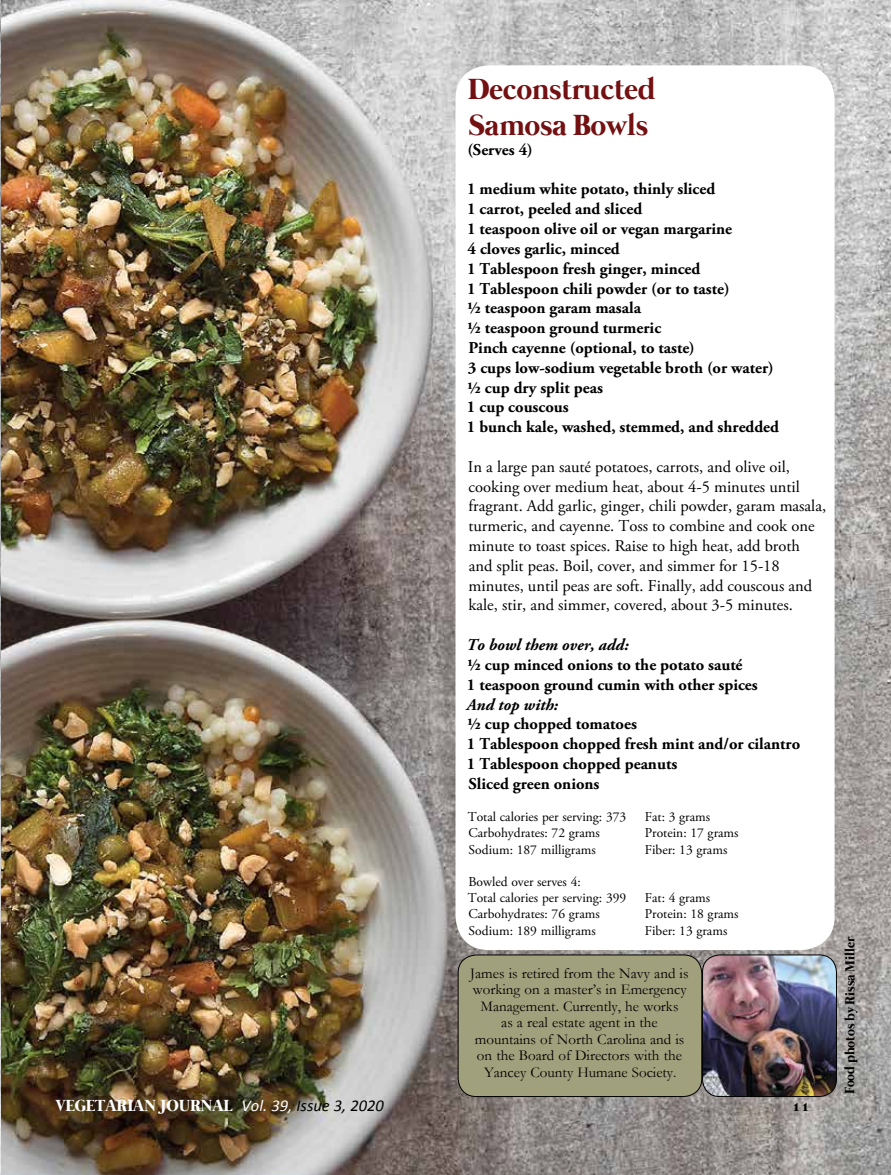
<style>
.page{position:relative;width:891px;height:1175px;background:#fff}
.page>*{position:absolute;margin:0;border:0;box-sizing:border-box;transform-origin:0 0}
.t1{font:700 30px/36px "Mermaid";color:#731012}
.t2{font:700 16.5px/19.8px "Adobe Garamond Pro";color:#000}
.t3{font:16.5px/19.8px "Adobe Garamond Pro";color:#000}
.t4{font:italic 16.5px "Calibri";color:#000}
.t5{font:700 16.5px "Mermaid";color:#fff}
.t6{font:italic 700 16.5px "Adobe Garamond Pro";color:#000}
.t7{font:700 16.5px "Mermaid";color:#000}
.t8{font:15px/16.5px "Garamond";color:#000;text-align:center}
.t9{font:13.5px/16.2px "Adobe Garamond Pro";color:#000}
.t10{font:700 13.5px "Mermaid";letter-spacing:-.005em;color:#000}
.s1{font-family:"Calibri";font-weight:400;font-style:italic}
.s2{font-family:"Calibri";font-weight:400;font-style:italic;color:#000}
.s3{font-family:"Mermaid";font-weight:700;font-style:normal}
</style>
<div class="page">
<img style="left:0;top:0;width:891px;height:1174px">
<div style="left:458px;top:955px;width:244px;height:141px;background:#a1a07c;border-radius:18px"></div>
<div style="left:458px;top:954px;width:244px;height:142px;border:1px solid #000;border-radius:18px"></div>
<img style="left:703px;top:955px;width:133px;height:141px">
<div style="left:702px;top:954px;width:135px;height:142px;border:1px solid #000;border-radius:17px"></div>
<div style="left:456px;top:65px;width:379px;height:885px;background:#fff;border-radius:33px"></div>
<h1 class="t1" style="left:468px;top:73px;width:189px">Deconstructed<br>Samosa Bowls</h1>
<p class="t2" style="left:467px;top:140px;width:67px">(Serves 4)</p>
<p class="t2" style="left:467px;top:180px;width:314px">1 medium white potato, thinly sliced<br>1 carrot, peeled and sliced<br>1 teaspoon olive oil or vegan margarine<br>4 cloves garlic, minced<br>1 Tablespoon fresh ginger, minced<br>1 Tablespoon chili powder (or to taste)<br>1/2 teaspoon garam masala<br>1/2 teaspoon ground turmeric<br>Pinch cayenne (optional, to taste)<br>3 cups low-sodium vegetable broth (or water)<br>1/2 cup dry split peas<br>1 cup couscous<br>1 bunch kale, washed, stemmed, and shredded</p>
<p class="t3" style="left:468px;top:457px;width:360px">In a large pan sauté potatoes, carrots, and olive oil, cooking over medium heat, about 4-5 minutes until fragrant. Add garlic, ginger, chili powder, garam masala, turmeric, and cayenne. Toss to combine and cook one minute to toast spices. Raise to high heat, add broth and split peas. Boil, cover, and simmer for 15-18 minutes, until peas are soft. Finally, add couscous and kale, stir, and simmer, covered, about 3-5 minutes.</p>
<p class="t6" style="left:466px;top:635px;width:164px">To bowl them over, add:</p>
<p class="t2" style="left:467px;top:655px;width:292px">1/2 cup minced onions to the potato sauté<br>1 teaspoon ground cumin with other spices</p>
<p class="t6" style="left:467px;top:694px;width:93px">And top with:</p>
<p class="t2" style="left:467px;top:714px;width:335px">1/2 cup chopped tomatoes<br>1 Tablespoon chopped fresh mint and/or cilantro<br>1 Tablespoon chopped peanuts<br>Sliced green onions</p>
<p class="t9" style="left:468px;top:809px;width:160px">Total calories per serving: 373</p>
<p class="t9" style="left:645px;top:809px;width:67px">Fat: 3 grams</p>
<p class="t9" style="left:468px;top:825px;width:133px">Carbohydrates: 72 grams</p>
<p class="t9" style="left:645px;top:825px;width:95px">Protein: 17 grams</p>
<p class="t9" style="left:469px;top:841px;width:129px">Sodium: 187 milligrams</p>
<p class="t9" style="left:645px;top:841px;width:84px">Fiber: 13 grams</p>
<p class="t9" style="left:468px;top:874px;width:160px">Bowled over serves 4:<br>Total calories per serving: 399</p>
<p class="t9" style="left:645px;top:890px;width:67px">Fat: 4 grams</p>
<p class="t9" style="left:468px;top:906px;width:133px">Carbohydrates: 76 grams</p>
<p class="t9" style="left:645px;top:906px;width:95px">Protein: 18 grams</p>
<p class="t9" style="left:469px;top:922px;width:129px">Sodium: 189 milligrams</p>
<p class="t9" style="left:645px;top:922px;width:84px">Fiber: 13 grams</p>
<p class="t8" style="left:470px;top:964px;width:220px">James is retired from the Navy and is working on a master’s in Emergency<br>Management. Currently, he works<br>as a real estate agent in the mountains of North Carolina and is on the Board of Directors with the<br>Yancey County Humane Society.</p>
<p class="t5" style="left:56px;top:1095px;width:330px">VEGETARIAN JOURNAL <span class="s1">Vol. 39,</span> <span class="s2">Issue 3, 2020</span></p>
<p class="t7" style="left:792px;top:1095px;width:20px">11</p>
<p class="t4" style="left:57px;top:1098px;width:330px"><span class="s3">VEGETARIAN JOURNAL</span> Vol. 39, Issue 3, 2020</p>
<p class="t7" style="left:793px;top:1100px;width:20px">11</p>
<p class="t10" style="left:842px;top:1094px;width:159px;rotate:-90deg">Food photos by Rissa Miller</p>
</div>
